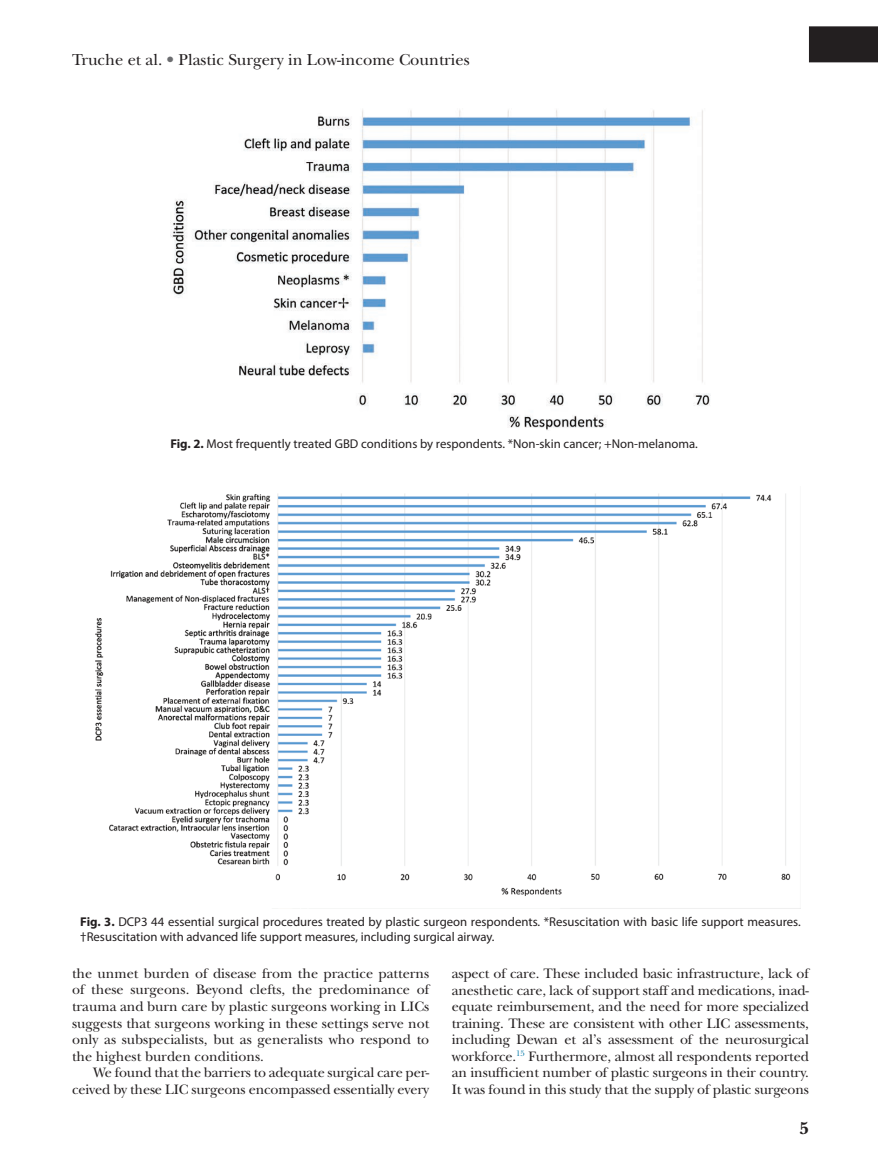
<style>
.page{position:relative;width:878px;height:1175px;background:#fff}
.page>*{position:absolute;margin:0;border:0;box-sizing:border-box;transform-origin:0 0}
.t1{font:700 18px "New Baskerville Std";color:#231f20}
.t2{font:16.5px "New Baskerville Std";color:#231f20}
.t3{font:14.25px/16.5px "New Baskerville Std";letter-spacing:-.01em;color:#231f20;text-align:justify}
.t4{font:12.75px/15px "Myriad Pro";color:#231f20}
.s1{color:#6c6d70}
.s2{font-weight:700}
</style>
<div class="page">
<div style="left:808px;top:26px;width:70px;height:36px;background:#231f20"></div>
<img style="left:170px;top:109px;width:540px;height:321px">
<img style="left:95px;top:493px;width:696px;height:403px">
<p class="t2" style="left:72px;top:50px;width:399px">Truche et al. <span class="s1">•</span> Plastic Surgery in Low-income Countries</p>
<p class="t4" style="left:170px;top:436px;width:529px"><span class="s2">Fig. 2.</span> Most frequently treated GBD conditions by respondents. *Non-skin cancer; +Non-melanoma.</p>
<p class="t4" style="left:80px;top:914px;width:721px"><span class="s2">Fig. 3.</span> DCP3 44 essential surgical procedures treated by plastic surgeon respondents. *Resuscitation with basic life support measures. †Resuscitation with advanced life support measures, including surgical airway.</p>
<p class="t3" style="left:72px;top:965px;width:359px">the unmet burden of disease from the practice patterns of these surgeons. Beyond clefts, the predominance of trauma and burn care by plastic surgeons working in LICs suggests that surgeons working in these settings serve not only as subspecialists, but as generalists who respond to the highest burden conditions.</p>
<p class="t3" style="left:72px;top:1064px;width:359px;text-align:right">We found that the barriers to adequate surgical care per&shy;ceived by these LIC surgeons encompassed essentially every</p>
<p class="t3" style="left:451px;top:965px;width:359px">aspect of care. These included basic infrastructure, lack of anesthetic care, lack of support staff and medications, inad&shy;equate reimbursement, and the need for more specialized training. These are consistent with other LIC assessments, including Dewan et al’s assessment of the neurosurgical workforce.<sup>15</sup> Furthermore, almost all respondents reported an insufficient number of plastic surgeons in their country.<br>It was found in this study that the supply of plastic surgeons</p>
<p class="t1" style="left:799px;top:1118px;width:11px">5</p>
</div>
